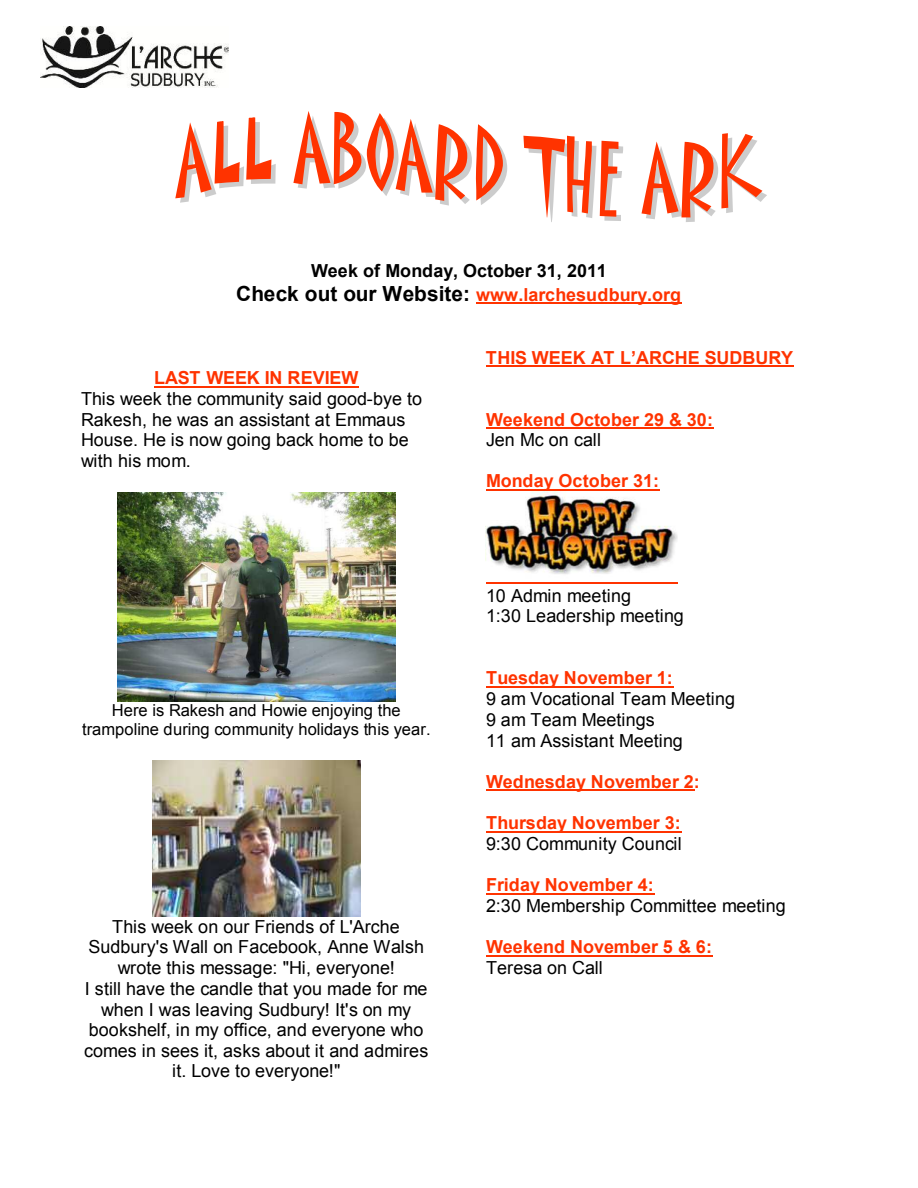
<style>
.page{position:relative;width:918px;height:1188px;background:#fff}
.page>*{position:absolute;margin:0;border:0;box-sizing:border-box;transform-origin:0 0}
.t1{font:18px/20.7px "Arial";color:#000}
.t2{font:700 18px "Arial";color:#f30}
.t3{font:700 18px/23.4px "Arial";color:#000;text-align:center}
.t4{font:16.5px/19px "Arial";color:#000;text-align:center}
.s1{font-size:20.85px}
.s2{color:#f30}
</style>
<div class="page">
<hr style="left:476px;top:302px;width:205px;height:2px;background:#f30">
<hr style="left:154px;top:386px;width:205px;height:2px;background:#f30">
<hr style="left:486px;top:365px;width:308px;height:2px;background:#f30">
<hr style="left:486px;top:427px;width:227px;height:2px;background:#f30">
<hr style="left:486px;top:489px;width:173px;height:2px;background:#f30">
<hr style="left:486px;top:582px;width:191px;height:2px;background:#f30">
<hr style="left:486px;top:686px;width:187px;height:2px;background:#f30">
<hr style="left:486px;top:789px;width:208px;height:2px;background:#f30">
<hr style="left:486px;top:831px;width:195px;height:2px;background:#f30">
<hr style="left:486px;top:893px;width:168px;height:2px;background:#f30">
<hr style="left:486px;top:955px;width:226px;height:2px;background:#f30">
<img style="left:117px;top:492px;width:279px;height:209px">
<img style="left:153px;top:760px;width:208px;height:156px">
<img style="left:486px;top:492px;width:192px;height:82px">
<img style="left:41px;top:27px;width:188px;height:61px">
<svg style="left:175px;top:117px;width:101px;height:86px"></svg>
<svg style="left:293px;top:111px;width:214px;height:95px"></svg>
<svg style="left:523px;top:136px;width:100px;height:86px"></svg>
<svg style="left:642px;top:133px;width:125px;height:89px"></svg>
<p class="t3" style="left:236px;top:259px;width:447px">Week of Monday, October 31, 2011<br><span class="s1">Check out our Website:</span> <span class="s2">www.larchesudbury.org</span></p>
<p class="t2" style="left:154px;top:368px;width:206px">LAST WEEK IN REVIEW</p>
<p class="t1" style="left:81px;top:389px;width:343px">This week the community said good-bye to<br>Rakesh, he was an assistant at Emmaus<br>House. He is now going back home to be with his mom.</p>
<p class="t4" style="left:82px;top:701px;width:350px">Here is Rakesh and Howie enjoying the trampoline during community holidays this year.</p>
<p class="t1" style="left:84px;top:916px;width:346px;text-align:center">This week on our Friends of L'Arche Sudbury's Wall on Facebook, Anne Walsh wrote this message: "Hi, everyone!<br>I still have the candle that you made for me when I was leaving Sudbury! It's on my bookshelf, in my office, and everyone who comes in sees it, asks about it and admires it. Love to everyone!"</p>
<p class="t2" style="left:486px;top:347px;width:309px">THIS WEEK AT L’ARCHE SUDBURY</p>
<p class="t2" style="left:486px;top:409px;width:229px">Weekend October 29 &amp; 30:</p>
<p class="t1" style="left:486px;top:430px;width:117px">Jen Mc on call</p>
<p class="t2" style="left:486px;top:471px;width:175px">Monday October 31:</p>
<p class="t1" style="left:486px;top:585px;width:199px">10 Admin meeting<br>1:30 Leadership meeting</p>
<p class="t2" style="left:486px;top:668px;width:188px">Tuesday November 1:</p>
<p class="t1" style="left:486px;top:689px;width:251px">9 am Vocational Team Meeting<br>9 am Team Meetings<br>11 am Assistant Meeting</p>
<p class="t2" style="left:486px;top:771px;width:215px">Wednesday November 2:</p>
<p class="t2" style="left:486px;top:813px;width:196px">Thursday November 3:</p>
<p class="t1" style="left:486px;top:833px;width:197px">9:30 Community Council</p>
<p class="t2" style="left:486px;top:875px;width:169px">Friday November 4:</p>
<p class="t1" style="left:486px;top:896px;width:301px">2:30 Membership Committee meeting</p>
<p class="t2" style="left:486px;top:937px;width:228px">Weekend November 5 &amp; 6:</p>
<p class="t1" style="left:486px;top:958px;width:118px">Teresa on Call</p>
</div>
